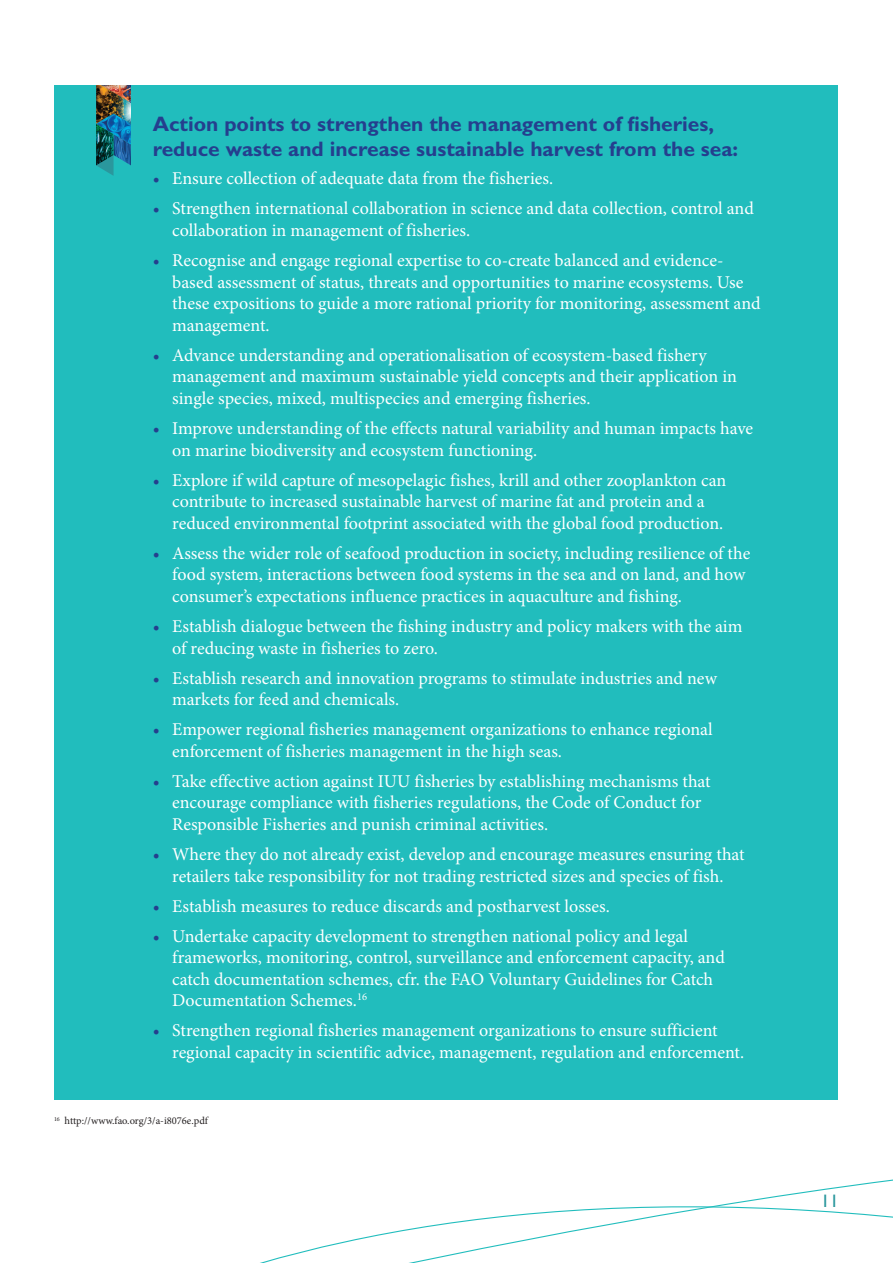
<style>
.page{position:relative;width:893px;height:1263px;background:#fff}
.page>*{position:absolute;margin:0;border:0;box-sizing:border-box;transform-origin:0 0}
.t1{font:700 21px/25.2px "Gill Sans";color:#253f8e}
.t2{font:18px/21.6px "Minion Pro";color:#fff}
.t3{font:18px "Gill Sans";color:#2a979d}
.t4{font:10.5px "Minion Pro";color:#231f20}
.s1{color:#253f8e}
</style>
<div class="page">
<svg style="left:260px;top:1179px;width:633px;height:84px"></svg>
<div style="left:54px;top:85px;width:783px;height:1014px;background:#21bdbd"></div>
<svg style="left:96px;top:165px;width:35px;height:11px"></svg>
<img style="left:114px;top:124px;width:17px;height:10px">
<img style="left:114px;top:134px;width:17px;height:31px">
<img style="left:96px;top:124px;width:18px;height:41px">
<img style="left:96px;top:103px;width:35px;height:21px">
<img style="left:96px;top:85px;width:35px;height:18px">
<p class="t1" style="left:153px;top:111px;width:587px">Action points to strengthen the management of fisheries, reduce waste and increase sustainable harvest from the sea:</p>
<p class="t2" style="left:153px;top:168px;width:402px"><span class="s1">•</span> Ensure collection of adequate data from the fisheries.</p>
<p class="t2" style="left:172px;top:198px;width:583px;text-indent:-19px"><span class="s1">•</span> Strengthen international collaboration in science and data collection, control and collaboration in management of fisheries.</p>
<p class="t2" style="left:172px;top:249px;width:590px;text-indent:-19px"><span class="s1">•</span> Recognise and engage regional expertise to co-create balanced and evidence&shy;based assessment of status, threats and opportunities to marine ecosystems. Use these expositions to guide a more rational priority for monitoring, assessment and management.</p>
<p class="t2" style="left:172px;top:344px;width:566px;text-indent:-19px"><span class="s1">•</span> Advance understanding and operationalisation of ecosystem-based fishery management and maximum sustainable yield concepts and their application in single species, mixed, multispecies and emerging fisheries.</p>
<p class="t2" style="left:172px;top:417px;width:582px;text-indent:-19px"><span class="s1">•</span> Improve understanding of the effects natural variability and human impacts have on marine biodiversity and ecosystem functioning.</p>
<p class="t2" style="left:172px;top:469px;width:556px;text-indent:-19px"><span class="s1">•</span> Explore if wild capture of mesopelagic fishes, krill and other zooplankton can contribute to increased sustainable harvest of marine fat and protein and a reduced environmental footprint associated with the global food production.</p>
<p class="t2" style="left:172px;top:542px;width:580px;text-indent:-19px"><span class="s1">•</span> Assess the wider role of seafood production in society, including resilience of the food system, interactions between food systems in the sea and on land, and how consumer’s expectations influence practices in aquaculture and fishing.</p>
<p class="t2" style="left:172px;top:615px;width:572px;text-indent:-19px"><span class="s1">•</span> Establish dialogue between the fishing industry and policy makers with the aim of reducing waste in fisheries to zero.</p>
<p class="t2" style="left:172px;top:667px;width:546px;text-indent:-19px"><span class="s1">•</span> Establish research and innovation programs to stimulate industries and new markets for feed and chemicals.</p>
<p class="t2" style="left:172px;top:719px;width:542px;text-indent:-19px"><span class="s1">•</span> Empower regional fisheries management organizations to enhance regional enforcement of fisheries management in the high seas.</p>
<p class="t2" style="left:172px;top:770px;width:540px;text-indent:-19px"><span class="s1">•</span> Take effective action against IUU fisheries by establishing mechanisms that encourage compliance with fisheries regulations, the Code of Conduct for<br>Responsible Fisheries and punish criminal activities.</p>
<p class="t2" style="left:153px;top:843px;width:593px;text-align:center"><span class="s1">•</span> Where they do not already exist, develop and encourage measures ensuring that retailers take responsibility for not trading restricted sizes and species of fish.</p>
<p class="t2" style="left:153px;top:895px;width:459px"><span class="s1">•</span> Establish measures to reduce discards and postharvest losses.</p>
<p class="t2" style="left:172px;top:925px;width:554px;text-indent:-19px"><span class="s1">•</span> Undertake capacity development to strengthen national policy and legal frameworks, monitoring, control, surveillance and enforcement capacity, and catch documentation schemes, cfr. the FAO Voluntary Guidelines for Catch Documentation Schemes.<sup>16</sup></p>
<p class="t2" style="left:172px;top:1020px;width:573px;text-indent:-19px"><span class="s1">•</span> Strengthen regional fisheries management organizations to ensure sufficient regional capacity in scientific advice, management, regulation and enforcement.</p>
<p class="t4" style="left:54px;top:1114px;width:156px"><sup>16</sup> http://www.fao.org/3/a-i8076e.pdf</p>
<p class="t3" style="left:821px;top:1190px;width:19px">11</p>
</div>
